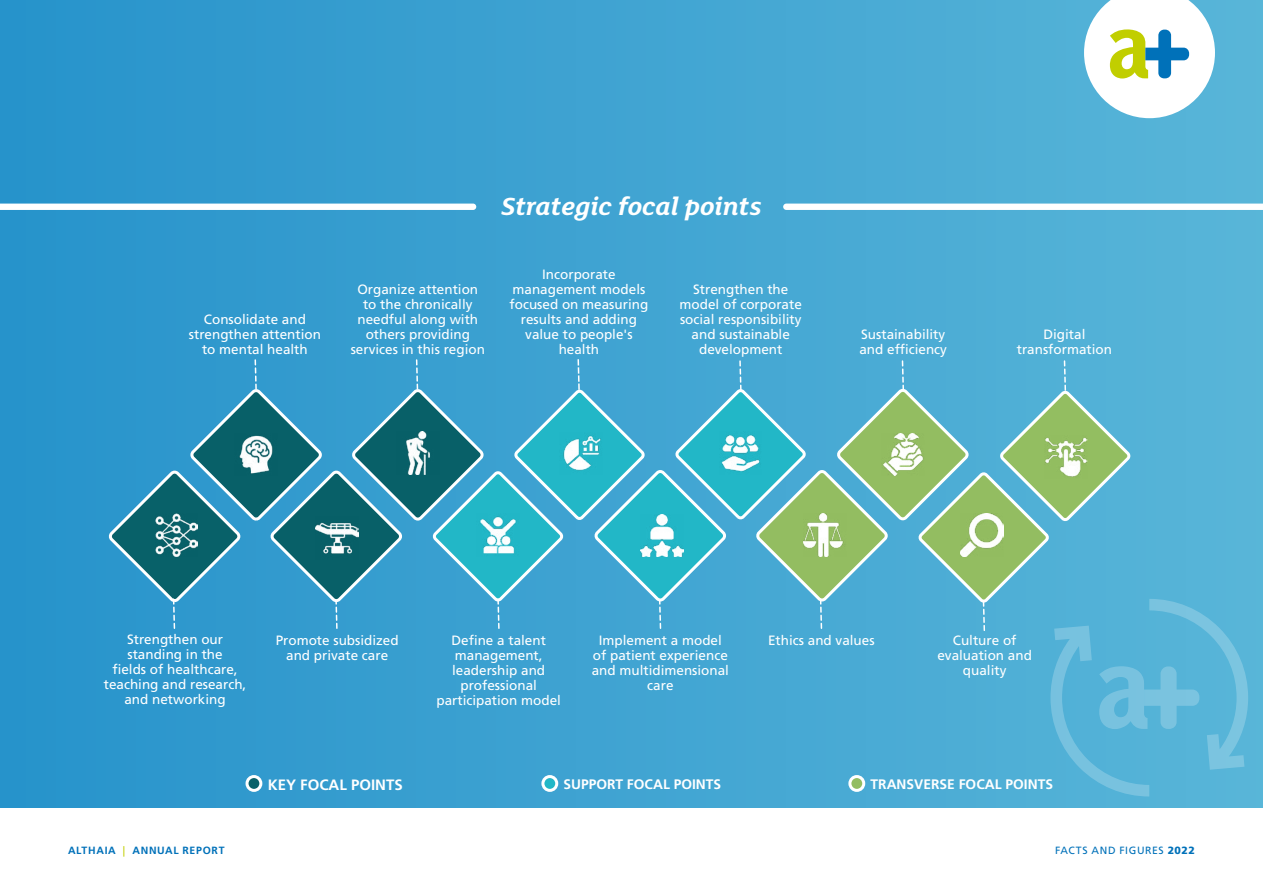
<style>
.page{position:relative;width:1263px;height:893px;background:#fff}
.page>*{position:absolute;margin:0;border:0;box-sizing:border-box;transform-origin:0 0}
.t1{font:italic 700 27px "FS Lola";color:#fff}
.t2{font:700 15px "Frutiger LT Std";color:#fff}
.t3{font:700 13.8px "Frutiger LT Std";color:#fff}
.t4{font:13.5px/15px "Frutiger LT Std";color:#fff;text-align:center}
.t5{font:700 10.5px "Frutiger LT Std";letter-spacing:.065em;color:#0071b9}
.t6{font:10.5px "Frutiger LT Std";letter-spacing:.06em;color:#0071b9}
.s1{font-weight:400;color:#c1ce00}
.s2{font-weight:900}
</style>
<div class="page">
<div style="left:0;top:0;width:1263px;height:808px;background:linear-gradient(to right,#2793cb,#59b6d9)"></div>
<svg style="left:1084px;top:0;width:131px;height:118px"></svg>
<svg style="left:0;top:204px;width:476px;height:6px"></svg>
<svg style="left:783px;top:204px;width:480px;height:6px"></svg>
<svg style="left:106px;top:358px;width:1142px;height:438px;background:#4aa8c6"></svg>
<img style="left:397px;top:432px;width:42px;height:43px">
<p class="t4" style="left:189px;top:312px;width:134px">Consolidate and strengthen attention to mental health</p>
<p class="t1" style="left:501px;top:188px;width:262px">Strategic focal points</p>
<p class="t4" style="left:509px;top:267px;width:140px">Incorporate management models focused on measuring results and adding value to people's health</p>
<p class="t4" style="left:351px;top:282px;width:136px">Organize attention to the chronically needful along with others providing services in this region</p>
<p class="t4" style="left:680px;top:282px;width:124px">Strengthen the model of corporate social responsibility and sustainable development</p>
<p class="t4" style="left:859px;top:327px;width:89px;text-align:left">Sustainability and efficiency</p>
<p class="t4" style="left:1017px;top:327px;width:97px">Digital transformation</p>
<p class="t4" style="left:104px;top:632px;width:144px">Strengthen our standing in the<br>fields of healthcare, teaching and research, and networking</p>
<p class="t4" style="left:436px;top:633px;width:126px">Define a talent management, leadership and professional participation model</p>
<p class="t4" style="left:276px;top:632px;width:125px">Promote subsidized</p>
<p class="t4" style="left:768px;top:633px;width:108px">Ethics and values</p>
<p class="t4" style="left:286px;top:647px;width:104px">and private care</p>
<p class="t4" style="left:592px;top:633px;width:139px">Implement a model of patient experience and multidimensional care</p>
<p class="t4" style="left:937px;top:633px;width:96px">Culture of evaluation and quality</p>
<p class="t2" style="left:268px;top:776px;width:137px">KEY FOCAL POINTS</p>
<p class="t3" style="left:564px;top:776px;width:159px">SUPPORT FOCAL POINTS</p>
<p class="t3" style="left:870px;top:776px;width:184px">TRANSVERSE FOCAL POINTS</p>
<p class="t5" style="left:68px;top:844px;width:158px">ALTHAIA <span class="s1">|</span> ANNUAL REPORT</p>
<p class="t6" style="left:1055px;top:844px;width:141px">FACTS AND FIGURES <span class="s2">2022</span></p>
</div>
